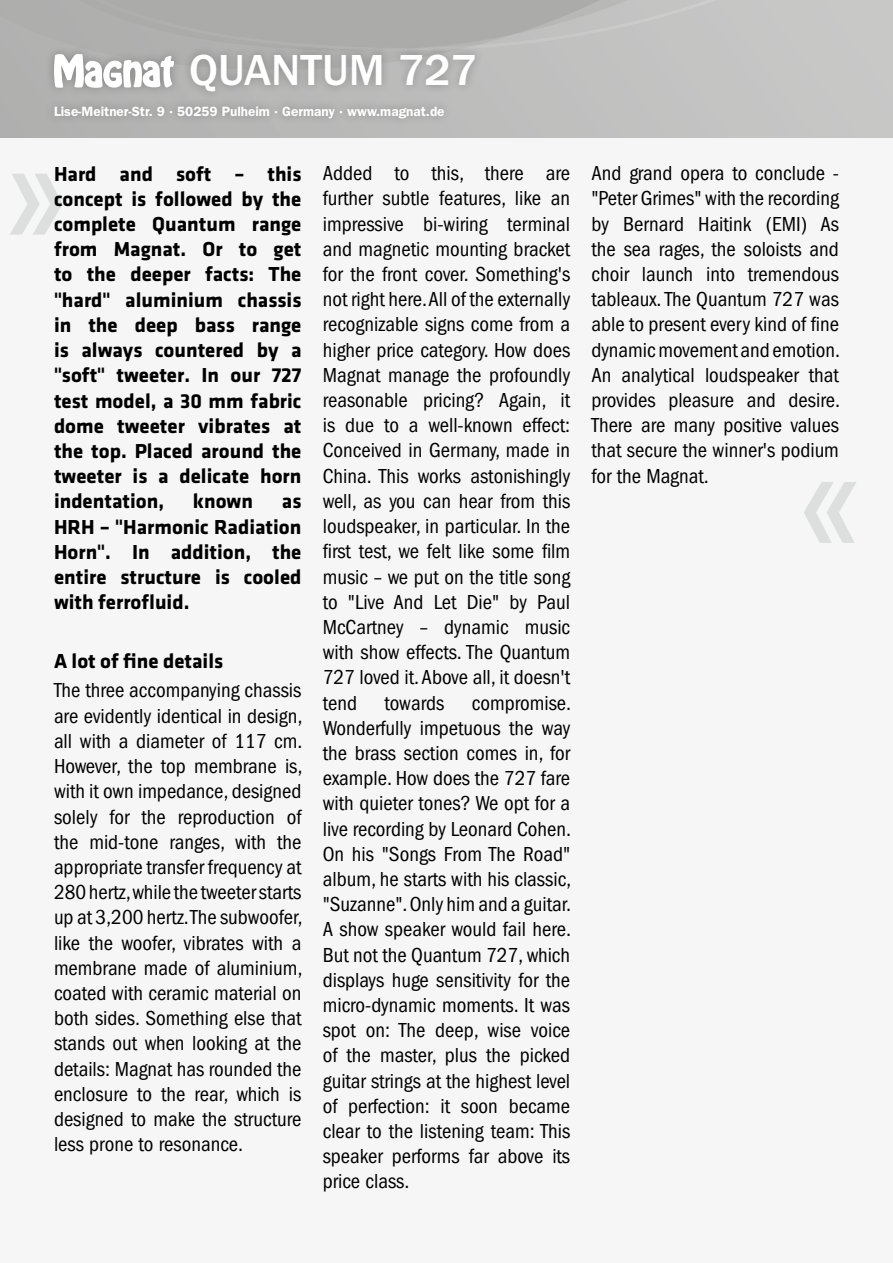
<style>
.page{position:relative;width:893px;height:1263px;background:#fff}
.page>*{position:absolute;margin:0;border:0;box-sizing:border-box;transform-origin:0 0}
.t1{font:500 45px "ITC Franklin Gothic Std";color:#fff}
.t2{font:condensed 21px/25.2px "ITC Franklin Gothic Std";color:#000;text-align:justify}
.t3{font:700 21px/25.2px "Klavika";color:#000;text-align:justify}
.t4{font:600 13.5px "ITC Franklin Gothic Std";color:#fff}
</style>
<div class="page">
<svg style="left:0;top:0;width:893px;height:138px;background:#bbbbba"></svg>
<div style="left:0;top:139px;width:893px;height:1124px;background:#f6f6f6"></div>
<div style="left:45px;top:97px;width:408px;height:30px;background:#b0b0b0"></div>
<div style="left:44px;top:45px;width:139px;height:52px;background:#afafae"></div>
<svg style="left:54px;top:53px;width:120px;height:35px"></svg>
<div style="left:182px;top:45px;width:302px;height:55px;background:#000;opacity:.25"></div>
<svg style="left:10px;top:174px;width:53px;height:61px"></svg>
<svg style="left:804px;top:482px;width:52px;height:61px"></svg>
<h1 class="t1" style="left:189px;top:45px;width:290px">QUANTUM 727</h1>
<p class="t4" style="left:54px;top:103px;width:392px">Lise-Meitner-Str. 9 · 50259 Pulheim · Germany · www.magnat.de</p>
<p class="t3" style="left:54px;top:161px;width:249px">Hard and soft – this concept is followed by the complete Quantum range from Magnat. Or to get to the deeper facts: The "hard" aluminium chassis in the deep bass range is always countered by a "soft" tweeter. In our 727 test model, a 30 mm fabric dome tweeter vibrates at the top. Placed around the tweeter is a delicate horn indentation,</p>
<p class="t3" style="left:193px;top:489px;width:62px">known</p>
<p class="t3" style="left:54px;top:489px;width:249px;text-indent:228px">as HRH – "Harmonic Radiation Horn". In addition, the entire structure is cooled with ferrofluid.</p>
<p class="t3" style="left:54px;top:648px;width:171px">A lot of fine details</p>
<p class="t2" style="left:54px;top:678px;width:250px">The three accompanying chassis are evidently identical in design, all with a diameter of 117 cm.<br>However, the top membrane is, with it own impedance, designed solely for the reproduction of the mid-tone ranges, with the appropriate transfer frequency at 280 hertz, while the tweeter starts up at 3,200 hertz. The subwoofer, like the woofer, vibrates with a membrane made of aluminium, coated with ceramic material on both sides. Something else that stands out when looking at the details: Magnat has rounded the enclosure to the rear, which is designed to make the structure less prone to resonance.</p>
<p class="t2" style="left:323px;top:161px;width:249px">Added to this, there are further subtle features, like an impressive bi-wiring terminal and magnetic mounting bracket for the front cover. Something's not right here. All of the externally recognizable signs come from a higher price category. How does Magnat manage the profoundly reasonable pricing? Again, it is due to a well-known effect:<br>Conceived in Germany, made in China. This works astonishingly well, as you can hear from this loudspeaker, in particular. In the first test, we felt like some film music – we put on the title song to "Live And Let Die" by Paul McCartney – dynamic music with show effects. The Quantum 727 loved it. Above all, it doesn't tend</p>
<p class="t2" style="left:385px;top:690px;width:61px">towards</p>
<p class="t2" style="left:323px;top:690px;width:250px;text-indent:149px">compromise.<br>Wonderfully impetuous the way the brass section comes in, for example. How does the 727 fare with quieter tones? We opt for a live recording by Leonard Cohen.<br>On his "Songs From The Road" album, he starts with his classic, "Suzanne". Only him and a guitar.<br>A show speaker would fail here.<br>But not the Quantum 727, which displays huge sensitivity for the micro-dynamic moments. It was spot on: The deep, wise voice of the master, plus the picked guitar strings at the highest level of perfection: it soon became clear to the listening team: This speaker performs far above its price class.</p>
<p class="t2" style="left:591px;top:161px;width:250px">And grand opera to conclude - "Peter Grimes" with the recording by Bernard Haitink (EMI) As the sea rages, the soloists and choir launch into tremendous tableaux. The Quantum 727 was able to present every kind of fine dynamic movement and emotion.<br>An analytical loudspeaker that provides pleasure and desire.<br>There are many positive values that secure the winner's podium for the Magnat.</p>
</div>
